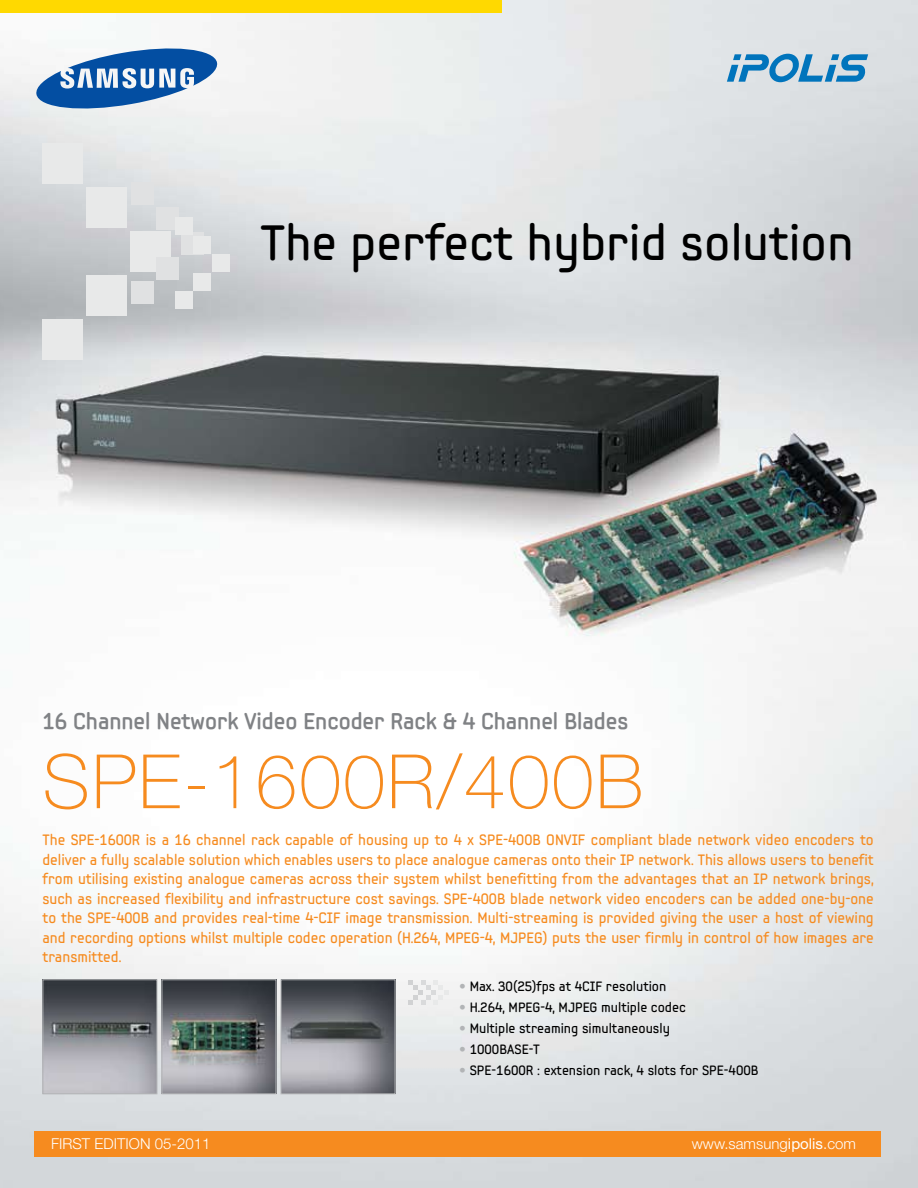
<style>
.page{position:relative;width:918px;height:1188px;background:#fff}
.page>*{position:absolute;margin:0;border:0;box-sizing:border-box;transform-origin:0 0}
.t1{font:100 75px "Helvetica Neue";letter-spacing:.03em;color:#f68b1f}
.t2{font:49.5px "Samsung Imagination Modern";color:#000}
.t3{font:700 22.5px "Samsung Imagination Modern";color:#808285}
.t4{font:15px/19.5px "Samsung Imagination Modern";color:#f68b1f;text-align:justify}
.t5{font:300 15px "Helvetica Neue";color:#fff}
.t6{font:13.5px "Samsung Imagination Modern";color:#000}
.s1{font-family:"Helvetica Neue";font-weight:300;color:#b2b4b6}
.s2{font-weight:400}
</style>
<div class="page">
<img style="left:0;top:0;width:918px;height:1188px">
<div style="left:43px;top:144px;width:40px;height:40px;background:#e8e9e9"></div>
<div style="left:86px;top:187px;width:41px;height:41px;background:#e8e9e9"></div>
<div style="left:130px;top:231px;width:41px;height:41px;background:#e8e9e9"></div>
<div style="left:86px;top:275px;width:41px;height:41px;background:#e8e9e9"></div>
<div style="left:43px;top:319px;width:40px;height:41px;background:#e8e9e9"></div>
<div style="left:131px;top:182px;width:23px;height:23px;background:#e0e1e2"></div>
<div style="left:156px;top:207px;width:23px;height:23px;background:#e0e1e2"></div>
<div style="left:181px;top:232px;width:23px;height:23px;background:#e0e1e2"></div>
<div style="left:156px;top:257px;width:23px;height:23px;background:#e0e1e2"></div>
<div style="left:131px;top:281px;width:23px;height:23px;background:#e0e1e2"></div>
<div style="left:175px;top:218px;width:17px;height:17px;background:#e8e9e9"></div>
<div style="left:194px;top:236px;width:17px;height:17px;background:#e8e9e9"></div>
<div style="left:212px;top:255px;width:17px;height:17px;background:#e8e9e9"></div>
<div style="left:194px;top:273px;width:17px;height:17px;background:#e8e9e9"></div>
<div style="left:175px;top:292px;width:17px;height:17px;background:#e8e9e9"></div>
<div style="left:34px;top:1131px;width:846px;height:26px;background:#f68b1f"></div>
<div style="left:0;top:0;width:502px;height:13px;background:#ffd900"></div>
<svg style="left:408px;top:980px;width:40px;height:25px"></svg>
<img style="left:45px;top:981px;width:110px;height:111px">
<div style="left:43px;top:979px;width:114px;height:115px;border:1px solid #b2b4b6"></div>
<img style="left:164px;top:981px;width:110px;height:111px">
<div style="left:162px;top:979px;width:114px;height:115px;border:1px solid #b2b4b6"></div>
<img style="left:283px;top:981px;width:110px;height:111px">
<div style="left:281px;top:979px;width:114px;height:115px;border:1px solid #b2b4b6"></div>
<svg style="left:35px;top:44px;width:183px;height:69px"></svg>
<svg style="left:727px;top:54px;width:141px;height:28px;background:#75aed1"></svg>
<h2 class="t2" style="left:260px;top:211px;width:595px">The perfect hybrid solution</h2>
<h3 class="t3" style="left:43px;top:707px;width:587px">16 Channel Network Video Encoder Rack &amp; 4 Channel Blades</h3>
<h1 class="t1" style="left:43px;top:739px;width:602px">SPE-1600R/400B</h1>
<p class="t4" style="left:43px;top:830px;width:833px">The SPE-1600R is a 16 channel rack capable of housing up to 4 x SPE-400B ONVIF compliant blade network video encoders to deliver a fully scalable solution which enables users to place analogue cameras onto their IP network. This allows users to benefit from utilising existing analogue cameras across their system whilst benefitting from the advantages that an IP network brings, such as increased flexibility and infrastructure cost savings. SPE-400B blade network video encoders can be added one-by-one to the SPE-400B and provides real-time 4-CIF image transmission. Multi-streaming is provided giving the user a host of viewing and recording options whilst multiple codec operation (H.264, MPEG-4, MJPEG) puts the user firmly in control of how images are transmitted.</p>
<p class="t6" style="left:459px;top:978px;width:209px"><span class="s1">•</span> Max. 30(25)fps at 4CIF resolution</p>
<p class="t6" style="left:459px;top:999px;width:228px"><span class="s1">•</span> H.264, MPEG-4, MJPEG multiple codec</p>
<p class="t6" style="left:459px;top:1020px;width:212px"><span class="s1">•</span> Multiple streaming simultaneously</p>
<p class="t6" style="left:459px;top:1041px;width:82px"><span class="s1">•</span> 1000BASE-T</p>
<p class="t6" style="left:459px;top:1062px;width:301px"><span class="s1">•</span> SPE-1600R : extension rack, 4 slots for SPE-400B</p>
<p class="t5" style="left:51px;top:1134px;width:161px">FIRST EDITION 05-2011</p>
<p class="t5" style="left:692px;top:1134px;width:166px">www.samsung<span class="s2">ipolis</span>.com</p>
</div>
